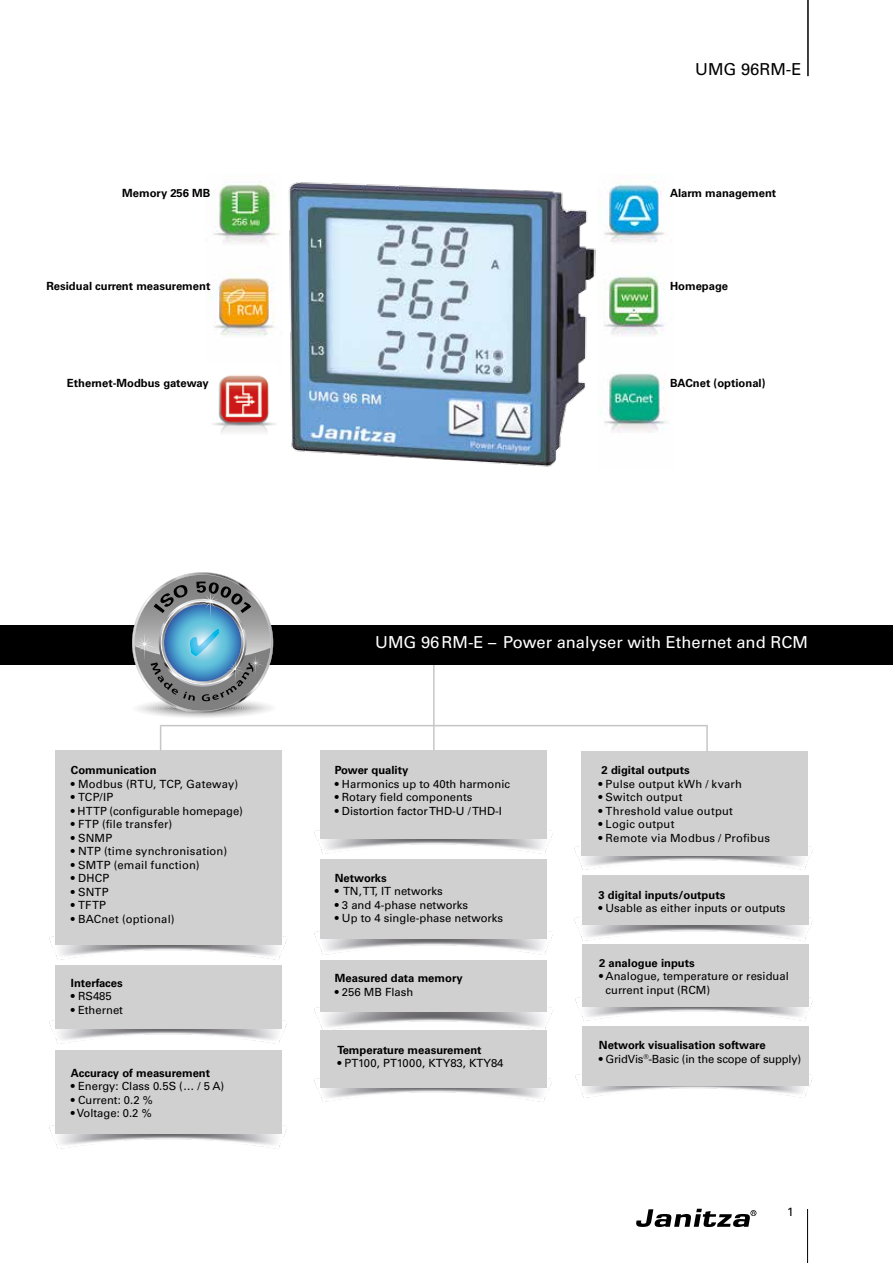
<style>
.page{position:relative;width:893px;height:1263px;background:#fff}
.page>*{position:absolute;margin:0;border:0;box-sizing:border-box;transform-origin:0 0}
.t1{font:16.5px "Univers LT Std";color:#fff}
.t2{font:16.5px "Univers LT Std";color:#000}
.t3{font:12px "Univers LT Std";color:#000}
.t4{font:11.25px/13.5px "Univers LT Std";color:#000}
.t5{font:700 11.25px "Univers LT Std";color:#000}
.t6{font:11.25px "Univers LT Std";letter-spacing:.02em;color:#000}
.t7{font:11.25px "Univers LT Std";letter-spacing:.025em;color:#000}
.t8{font:11.25px "Univers LT Std";letter-spacing:-.02em;color:#000}
</style>
<div class="page">
<svg style="left:636px;top:1209px;width:120px;height:18px"></svg>
<hr style="left:807px;top:1209px;width:1px;height:54px;background:#000">
<hr style="left:807px;top:0;width:2px;height:76px;background:#000">
<div style="left:582px;top:1026px;width:226px;height:60px;background:#d0d0d0"></div>
<img style="left:49px;top:889px;width:238px;height:83px">
<img style="left:314px;top:782px;width:239px;height:91px">
<img style="left:574px;top:869px;width:239px;height:80px">
<img style="left:314px;top:884px;width:239px;height:71px">
<img style="left:314px;top:960px;width:239px;height:90px">
<div style="left:320px;top:859px;width:226px;height:80px;background:#d0d0d0"></div>
<hr style="left:433px;top:652px;width:2px;height:99px;background:#c6c6c6">
<div style="left:0;top:625px;width:893px;height:40px;background:#000"></div>
<div style="left:582px;top:875px;width:226px;height:50px;background:#d0d0d0"></div>
<div style="left:582px;top:751px;width:226px;height:104px;background:#d0d0d0"></div>
<div style="left:321px;top:1031px;width:226px;height:57px;background:#d0d0d0"></div>
<img style="left:49px;top:972px;width:238px;height:91px">
<div style="left:55px;top:965px;width:226px;height:63px;background:#d0d0d0"></div>
<div style="left:55px;top:751px;width:226px;height:194px;background:#d0d0d0"></div>
<img style="left:49px;top:1077px;width:238px;height:72px">
<div style="left:55px;top:1050px;width:226px;height:84px;background:#d0d0d0"></div>
<div style="left:320px;top:960px;width:226px;height:52px;background:#d0d0d0"></div>
<div style="left:320px;top:751px;width:226px;height:88px;background:#d0d0d0"></div>
<svg style="left:160px;top:726px;width:1px;height:25px"></svg>
<hr style="left:706px;top:726px;width:2px;height:26px;background:#c6c6c6">
<hr style="left:160px;top:725px;width:548px;height:1px;background:#c6c6c6">
<div style="left:582px;top:944px;width:226px;height:63px;background:#d0d0d0"></div>
<img style="left:602px;top:177px;width:63px;height:66px">
<img style="left:604px;top:266px;width:60px;height:69px">
<img style="left:600px;top:373px;width:66px;height:60px">
<img style="left:214px;top:182px;width:64px;height:61px">
<img style="left:210px;top:273px;width:64px;height:63px">
<img style="left:212px;top:375px;width:64px;height:58px">
<img style="left:288px;top:182px;width:307px;height:285px">
<svg style="left:132px;top:572px;width:142px;height:146px"></svg>
<h1 class="t2" style="left:695px;top:60px;width:108px">UMG 96RM-E</h1>
<p class="t5" style="left:122px;top:186px;width:90px">Memory 256 MB</p>
<p class="t5" style="left:670px;top:186px;width:108px">Alarm management</p>
<p class="t5" style="left:46px;top:280px;width:165px">Residual current measurement</p>
<p class="t5" style="left:67px;top:376px;width:143px">Ethernet-Modbus gateway</p>
<p class="t5" style="left:670px;top:280px;width:59px">Homepage</p>
<p class="t5" style="left:670px;top:376px;width:97px">BACnet (optional)</p>
<p class="t5" style="left:71px;top:763px;width:87px">Communication</p>
<p class="t6" style="left:71px;top:777px;width:169px">• Modbus (RTU, TCP, Gateway)</p>
<p class="t4" style="left:71px;top:790px;width:44px">• TCP/IP</p>
<p class="t4" style="left:71px;top:804px;width:173px">• HTTP (configurable homepage)</p>
<p class="t7" style="left:71px;top:817px;width:103px">• FTP (file transfer)</p>
<p class="t4" style="left:71px;top:831px;width:43px">• SNMP</p>
<p class="t6" style="left:71px;top:844px;width:158px">• NTP (time synchronisation)</p>
<p class="t4" style="left:71px;top:858px;width:130px">• SMTP (email function)</p>
<p class="t4" style="left:71px;top:871px;width:40px">• DHCP</p>
<p class="t4" style="left:71px;top:885px;width:39px">• SNTP</p>
<p class="t4" style="left:71px;top:898px;width:37px">• TFTP</p>
<p class="t4" style="left:71px;top:912px;width:105px">• BACnet (optional)</p>
<p class="t5" style="left:71px;top:976px;width:53px">Interfaces</p>
<p class="t4" style="left:71px;top:989px;width:42px">• RS485</p>
<p class="t4" style="left:71px;top:1003px;width:54px">• Ethernet</p>
<p class="t5" style="left:71px;top:1066px;width:141px">Accuracy of measurement</p>
<p class="t4" style="left:71px;top:1080px;width:155px">• Energy: Class 0.5S (… / 5 A)</p>
<p class="t4" style="left:71px;top:1093px;width:83px">• Current: 0.2 %</p>
<p class="t4" style="left:71px;top:1107px;width:82px">• Voltage: 0.2 %</p>
<h1 class="t1" style="left:375px;top:632px;width:434px">UMG 96RM-E – Power analyser with Ethernet and RCM</h1>
<p class="t5" style="left:335px;top:763px;width:75px">Power quality</p>
<p class="t4" style="left:335px;top:777px;width:177px">• Harmonics up to 40th harmonic</p>
<p class="t4" style="left:335px;top:790px;width:139px">• Rotary field components</p>
<p class="t4" style="left:335px;top:804px;width:169px">• Distortion factor THD-U / THD-I</p>
<p class="t5" style="left:335px;top:871px;width:53px">Networks</p>
<p class="t4" style="left:335px;top:884px;width:109px">• TN, TT, IT networks</p>
<p class="t4" style="left:335px;top:898px;width:135px">• 3 and 4-phase networks</p>
<p class="t4" style="left:335px;top:911px;width:170px">• Up to 4 single-phase networks</p>
<p class="t5" style="left:335px;top:971px;width:129px">Measured data memory</p>
<p class="t4" style="left:335px;top:985px;width:80px">• 256 MB Flash</p>
<p class="t5" style="left:337px;top:1043px;width:146px">Temperature measurement</p>
<p class="t4" style="left:337px;top:1056px;width:168px">• PT100, PT1000, KTY83, KTY84</p>
<p class="t5" style="left:602px;top:763px;width:90px">2 digital outputs</p>
<p class="t7" style="left:598px;top:777px;width:145px">• Pulse output kWh / kvarh</p>
<p class="t7" style="left:598px;top:790px;width:85px">• Switch output</p>
<p class="t6" style="left:598px;top:804px;width:136px">• Threshold value output</p>
<p class="t6" style="left:598px;top:817px;width:78px">• Logic output</p>
<p class="t6" style="left:598px;top:831px;width:173px">• Remote via Modbus / Profibus</p>
<p class="t5" style="left:598px;top:888px;width:128px">3 digital inputs/outputs</p>
<p class="t4" style="left:598px;top:901px;width:189px">• Usable as either inputs or outputs</p>
<p class="t5" style="left:599px;top:956px;width:97px">2 analogue inputs</p>
<p class="t4" style="left:606px;top:970px;width:185px;text-indent:-7px">• Analogue, temperature or residual current input (RCM)</p>
<p class="t5" style="left:599px;top:1038px;width:168px">Network visualisation software</p>
<p class="t8" style="left:599px;top:1052px;width:204px">• GridVis<sup>®</sup>-Basic (in the scope of supply)</p>
<p class="t3" style="left:787px;top:1205px;width:8px">1</p>
</div>
